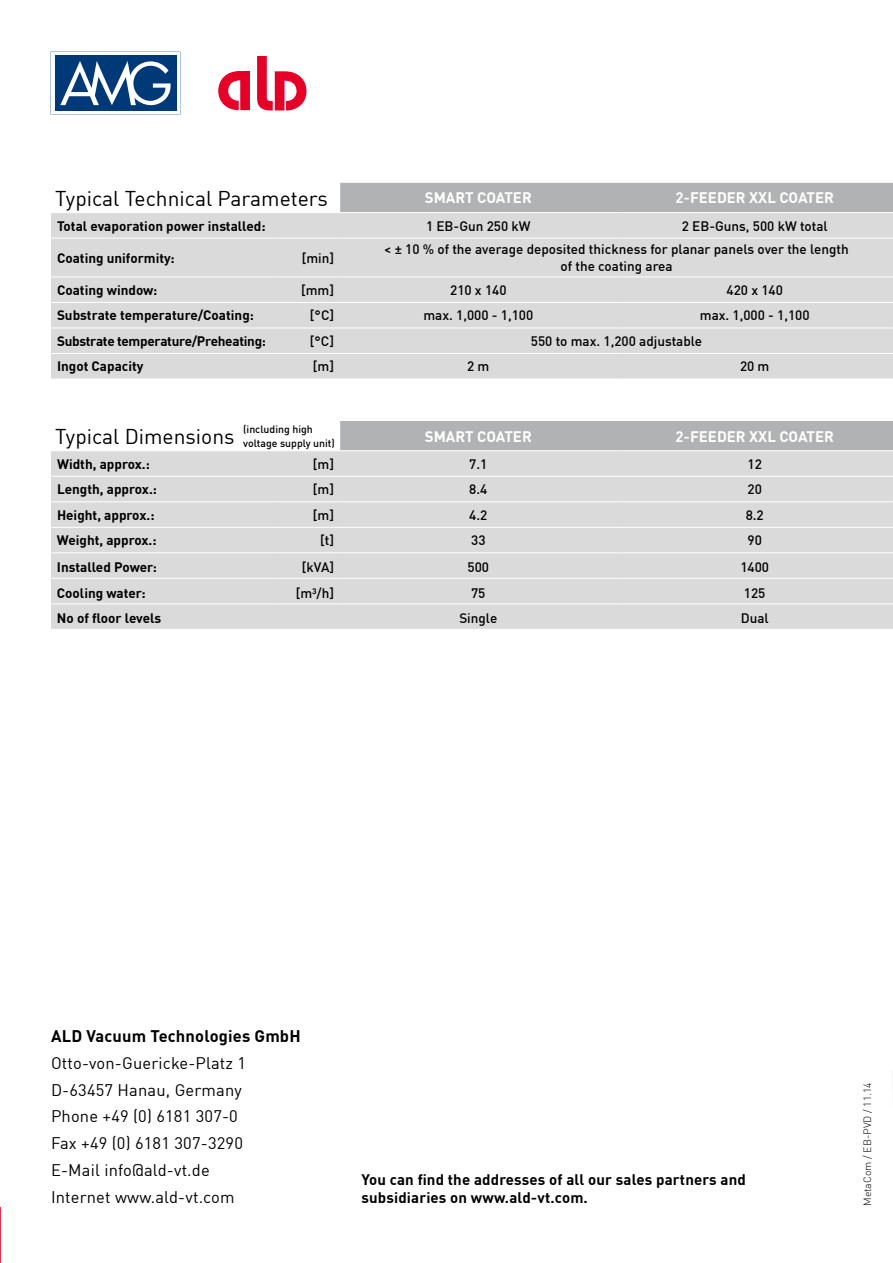
<style>
.page{position:relative;width:893px;height:1263px;background:#fff}
.page>*{position:absolute;margin:0;border:0;box-sizing:border-box;transform-origin:0 0}
.t1{font:21px "DIN Offc";color:#000}
.t2{font:16.5px/27px "DIN Offc";letter-spacing:.01em;color:#000}
.t3{font:700 16.5px "DIN Offc";letter-spacing:.01em;color:#000}
.t4{font:700 15px/18px "DIN Offc";letter-spacing:.01em;color:#000}
.t5{font:700 15px "DIN Offc";color:#fff}
.t6{font:500 13.5px/16.5px "DIN Offc";color:#000;text-align:center}
.t7{font:700 13.5px "DIN Offc";color:#000}
.t8{font:700 13.5px "DIN Offc";letter-spacing:-.02em;color:#000}
.t9{font:500 10.5px/13.5px "DIN Offc";color:#000}
.t10{font:300 10.5px "DIN Offc";color:#000}
</style>
<div class="page">
<div style="left:340px;top:421px;width:553px;height:29px;background:#b1b2b3"></div>
<div style="left:51px;top:451px;width:842px;height:178px;background:#dadada"></div>
<hr style="left:51px;top:476px;width:221px;height:1px;background:#fff">
<hr style="left:272px;top:476px;width:68px;height:1px;background:#fff">
<hr style="left:340px;top:476px;width:277px;height:1px;background:#fff">
<hr style="left:617px;top:476px;width:276px;height:1px;background:#fff">
<hr style="left:51px;top:501px;width:221px;height:1px;background:#fff">
<hr style="left:272px;top:501px;width:68px;height:1px;background:#fff">
<hr style="left:340px;top:501px;width:277px;height:1px;background:#fff">
<hr style="left:617px;top:501px;width:276px;height:1px;background:#fff">
<hr style="left:51px;top:527px;width:221px;height:1px;background:#fff">
<hr style="left:272px;top:527px;width:68px;height:1px;background:#fff">
<hr style="left:340px;top:527px;width:277px;height:1px;background:#fff">
<hr style="left:617px;top:527px;width:276px;height:1px;background:#fff">
<hr style="left:51px;top:552px;width:221px;height:1px;background:#fff">
<hr style="left:272px;top:552px;width:68px;height:1px;background:#fff">
<hr style="left:340px;top:552px;width:277px;height:1px;background:#fff">
<hr style="left:617px;top:552px;width:276px;height:1px;background:#fff">
<hr style="left:51px;top:578px;width:221px;height:1px;background:#fff">
<hr style="left:272px;top:578px;width:68px;height:1px;background:#fff">
<hr style="left:340px;top:578px;width:277px;height:1px;background:#fff">
<hr style="left:617px;top:578px;width:276px;height:1px;background:#fff">
<hr style="left:51px;top:603px;width:221px;height:1px;background:#fff">
<hr style="left:272px;top:603px;width:68px;height:1px;background:#fff">
<hr style="left:340px;top:603px;width:277px;height:1px;background:#fff">
<hr style="left:617px;top:603px;width:276px;height:1px;background:#fff">
<div style="left:340px;top:183px;width:553px;height:29px;background:#b1b2b3"></div>
<div style="left:51px;top:213px;width:842px;height:166px;background:#dadada"></div>
<hr style="left:51px;top:238px;width:221px;height:1px;background:#fff">
<hr style="left:272px;top:238px;width:68px;height:1px;background:#fff">
<hr style="left:340px;top:238px;width:277px;height:1px;background:#fff">
<hr style="left:617px;top:238px;width:276px;height:1px;background:#fff">
<hr style="left:51px;top:277px;width:221px;height:1px;background:#fff">
<hr style="left:272px;top:277px;width:68px;height:1px;background:#fff">
<hr style="left:340px;top:277px;width:277px;height:1px;background:#fff">
<hr style="left:617px;top:277px;width:276px;height:1px;background:#fff">
<hr style="left:51px;top:302px;width:221px;height:1px;background:#fff">
<hr style="left:272px;top:302px;width:68px;height:1px;background:#fff">
<hr style="left:340px;top:302px;width:277px;height:1px;background:#fff">
<hr style="left:617px;top:302px;width:276px;height:1px;background:#fff">
<hr style="left:51px;top:328px;width:221px;height:1px;background:#fff">
<hr style="left:272px;top:328px;width:68px;height:1px;background:#fff">
<hr style="left:340px;top:328px;width:277px;height:1px;background:#fff">
<hr style="left:617px;top:328px;width:276px;height:1px;background:#fff">
<hr style="left:51px;top:353px;width:221px;height:1px;background:#fff">
<hr style="left:272px;top:353px;width:68px;height:1px;background:#fff">
<hr style="left:340px;top:353px;width:277px;height:1px;background:#fff">
<hr style="left:617px;top:353px;width:276px;height:1px;background:#fff">
<svg style="left:892px;top:554px;width:1px;height:75px"></svg>
<svg style="left:0;top:1207px;width:1px;height:56px"></svg>
<svg style="left:51px;top:55px;width:129px;height:60px"></svg>
<svg style="left:257px;top:56px;width:49px;height:54px"></svg>
<svg style="left:218px;top:71px;width:32px;height:39px"></svg>
<h1 class="t1" style="left:55px;top:185px;width:274px">Typical Technical Parameters</h1>
<p class="t5" style="left:425px;top:188px;width:81px">SMART Coater</p>
<p class="t5" style="left:675px;top:188px;width:34px">2-Feeder</p>
<p class="t5" style="left:749px;top:188px;width:59px">XXL Coater</p>
<p class="t7" style="left:57px;top:217px;width:210px">Total evaporation power installed:</p>
<p class="t6" style="left:426px;top:217px;width:106px">1 EB-Gun 250 kW</p>
<p class="t6" style="left:682px;top:217px;width:147px">2 EB-Guns, 500 kW total</p>
<p class="t7" style="left:57px;top:249px;width:119px">Coating uniformity:</p>
<p class="t6" style="left:302px;top:249px;width:34px">[min]</p>
<p class="t6" style="left:384px;top:241px;width:466px">&lt; ± 10 % of the average deposited thickness for planar panels over the length of the coating area</p>
<p class="t7" style="left:57px;top:281px;width:102px">Coating window:</p>
<p class="t6" style="left:301px;top:281px;width:35px">[mm]</p>
<p class="t6" style="left:450px;top:281px;width:58px">210 x 140</p>
<p class="t6" style="left:726px;top:281px;width:58px">420 x 140</p>
<p class="t7" style="left:57px;top:307px;width:199px">Substrate temperature/Coating:</p>
<p class="t6" style="left:310px;top:307px;width:26px">[°C]</p>
<p class="t6" style="left:423px;top:307px;width:111px">max. 1,000 - 1,100</p>
<p class="t6" style="left:700px;top:307px;width:111px">max. 1,000 - 1,100</p>
<p class="t8" style="left:57px;top:332px;width:211px">Substrate temperature/Preheating:</p>
<p class="t6" style="left:310px;top:332px;width:26px">[°C]</p>
<p class="t6" style="left:531px;top:332px;width:173px">550 to max. 1,200 adjustable</p>
<p class="t7" style="left:57px;top:358px;width:88px">Ingot Capacity</p>
<p class="t6" style="left:313px;top:358px;width:23px">[m]</p>
<p class="t6" style="left:467px;top:358px;width:24px">2 m</p>
<p class="t6" style="left:740px;top:358px;width:31px">20 m</p>
<p class="t9" style="left:243px;top:422px;width:93px">(including high voltage supply unit)</p>
<h1 class="t1" style="left:55px;top:423px;width:181px">Typical Dimensions</h1>
<p class="t5" style="left:425px;top:426px;width:81px">SMART Coater</p>
<p class="t5" style="left:675px;top:426px;width:34px">2-Feeder</p>
<p class="t5" style="left:749px;top:426px;width:59px">XXl Coater</p>
<p class="t7" style="left:57px;top:455px;width:94px">Width, approx.:</p>
<p class="t6" style="left:313px;top:455px;width:23px">[m]</p>
<p class="t6" style="left:469px;top:455px;width:20px">7.1</p>
<p class="t6" style="left:748px;top:455px;width:16px">12</p>
<p class="t7" style="left:57px;top:480px;width:102px">Length, approx.:</p>
<p class="t6" style="left:313px;top:481px;width:23px">[m]</p>
<p class="t6" style="left:469px;top:481px;width:20px">8.4</p>
<p class="t6" style="left:748px;top:481px;width:16px">20</p>
<p class="t7" style="left:57px;top:506px;width:99px">Height, approx.:</p>
<p class="t6" style="left:313px;top:506px;width:23px">[m]</p>
<p class="t6" style="left:469px;top:506px;width:20px">4.2</p>
<p class="t6" style="left:746px;top:506px;width:20px">8.2</p>
<p class="t7" style="left:57px;top:531px;width:101px">Weight, approx.:</p>
<p class="t6" style="left:320px;top:532px;width:15px">[t]</p>
<p class="t6" style="left:471px;top:532px;width:16px">33</p>
<p class="t6" style="left:747px;top:532px;width:16px">90</p>
<p class="t7" style="left:57px;top:559px;width:102px">Installed Power:</p>
<p class="t6" style="left:302px;top:559px;width:34px">[kVA]</p>
<p class="t6" style="left:467px;top:559px;width:23px">500</p>
<p class="t6" style="left:740px;top:559px;width:30px">1400</p>
<p class="t7" style="left:57px;top:584px;width:90px">Cooling water:</p>
<p class="t6" style="left:296px;top:584px;width:40px">[m³/h]</p>
<p class="t6" style="left:471px;top:584px;width:16px">75</p>
<p class="t6" style="left:744px;top:584px;width:23px">125</p>
<p class="t7" style="left:57px;top:610px;width:106px">No of floor levels</p>
<p class="t6" style="left:459px;top:610px;width:39px">Single</p>
<p class="t6" style="left:741px;top:610px;width:30px">Dual</p>
<p class="t3" style="left:51px;top:1025px;width:251px">ALD Vacuum Technologies GmbH</p>
<p class="t2" style="left:51px;top:1049px;width:197px">Otto-von-Guericke-Platz 1<br>D-63457 Hanau, Germany<br>Phone +49 (0) 6181 307-0<br>Fax +49 (0) 6181 307-3290<br>E-Mail info@ald-vt.de<br>Internet www.ald-vt.com</p>
<p class="t4" style="left:361px;top:1170px;width:386px">You can find the addresses of all our sales partners and subsidiaries on www.ald-vt.com.</p>
<p class="t10" style="left:861px;top:1206px;width:125px;rotate:-90deg">MetaCom / EB-PVD / 11.14</p>
</div>
